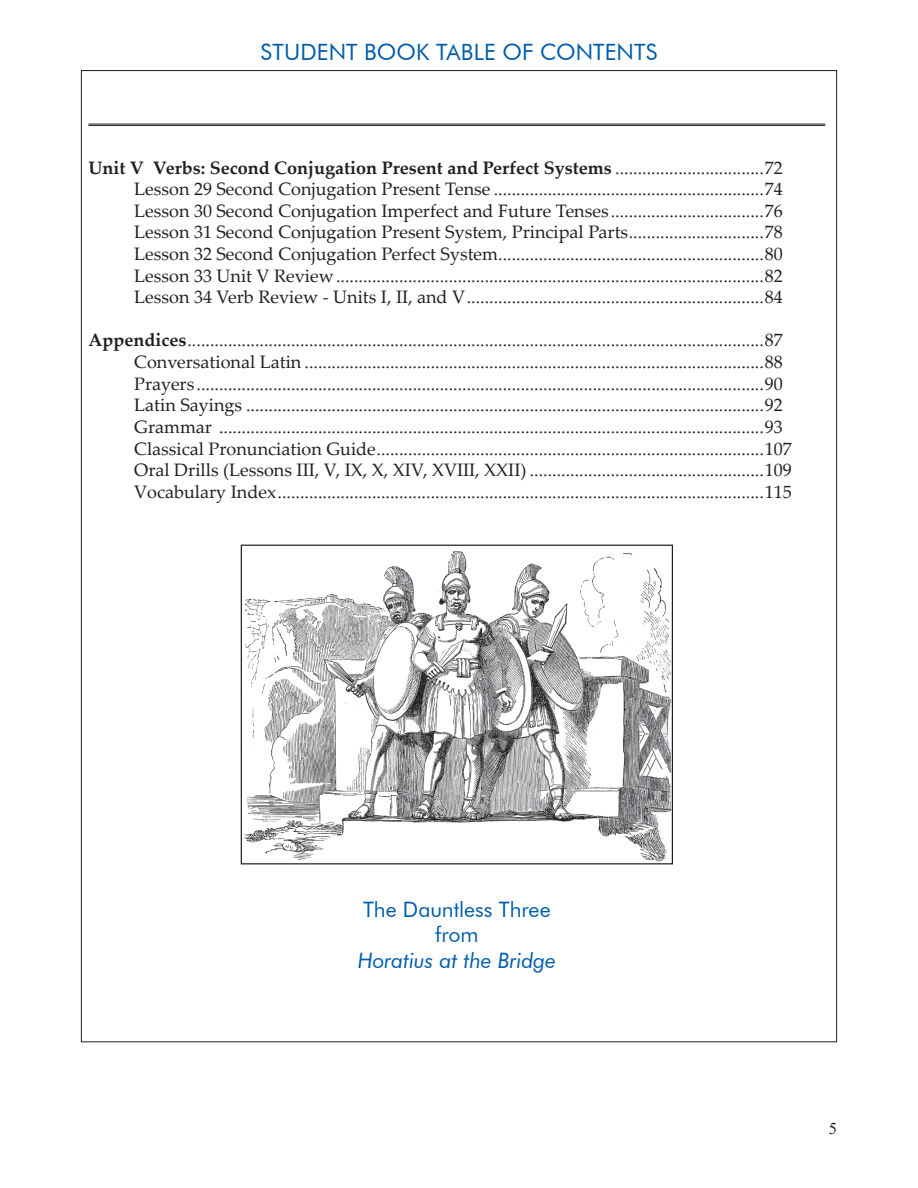
<style>
.page{position:relative;width:918px;height:1188px;background:#fff}
.page>*{position:absolute;margin:0;border:0;box-sizing:border-box;transform-origin:0 0}
.t1{font:22.5px "Futura BT";letter-spacing:.005em;color:#015dab}
.t2{font:21.3px/25.5px "Futura BT";color:#015dab;text-align:center}
.t3{font:italic 21.3px "Futura BT";letter-spacing:-.01em;color:#015dab}
.t4{font:18px/21.6px "Palatino Linotype";color:#231f20;text-align:justify}
.t5{font:16.5px "Times New Roman";color:#231f20}
.s1{font-weight:700}
</style>
<div class="page">
<hr style="left:88px;top:124px;width:737px;height:1px;background:#231f20">
<hr style="left:88px;top:125px;width:737px;height:1px;background:#231f20">
<img style="left:243px;top:551px;width:428px;height:311px">
<div style="left:241px;top:545px;width:432px;height:319px;border:1px solid #231f20"></div>
<p class="t1" style="left:261px;top:39px;width:398px">STUDENT BOOK TABLE OF CONTENTS</p>
<p class="t4" style="left:134px;top:156px;width:650px;text-indent:-46px"><span class="s1">Unit V Verbs: Second Conjugation Present and Perfect Systems</span> .................................72<br>Lesson 29 Second Conjugation Present Tense ............................................................74<br>Lesson 30 Second Conjugation Imperfect and Future Tenses ..................................76<br>Lesson 31 Second Conjugation Present System, Principal Parts ..............................78<br>Lesson 32 Second Conjugation Perfect System ...........................................................80<br>Lesson 33 Unit V Review ...............................................................................................82<br>Lesson 34 Verb Review - Units I, II, and V ..................................................................84</p>
<p class="t4" style="left:134px;top:329px;width:659px;text-align:left;text-indent:-46px"><span class="s1">Appendices</span>................................................................................................................................87<br>Conversational Latin ......................................................................................................88<br>Prayers ..............................................................................................................................90<br>Latin Sayings ...................................................................................................................92<br>Grammar .........................................................................................................................93<br>Classical Pronunciation Guide ......................................................................................107<br>Oral Drills (Lessons III, V, IX, X, XIV, XVIII, XXII) ....................................................109<br>Vocabulary Index ............................................................................................................115</p>
<p class="t2" style="left:363px;top:896px;width:189px">The Dauntless Three from</p>
<p class="t3" style="left:358px;top:947px;width:200px">Horatius at the Bridge</p>
<p class="t5" style="left:829px;top:1117px;width:10px">5</p>
</div>
